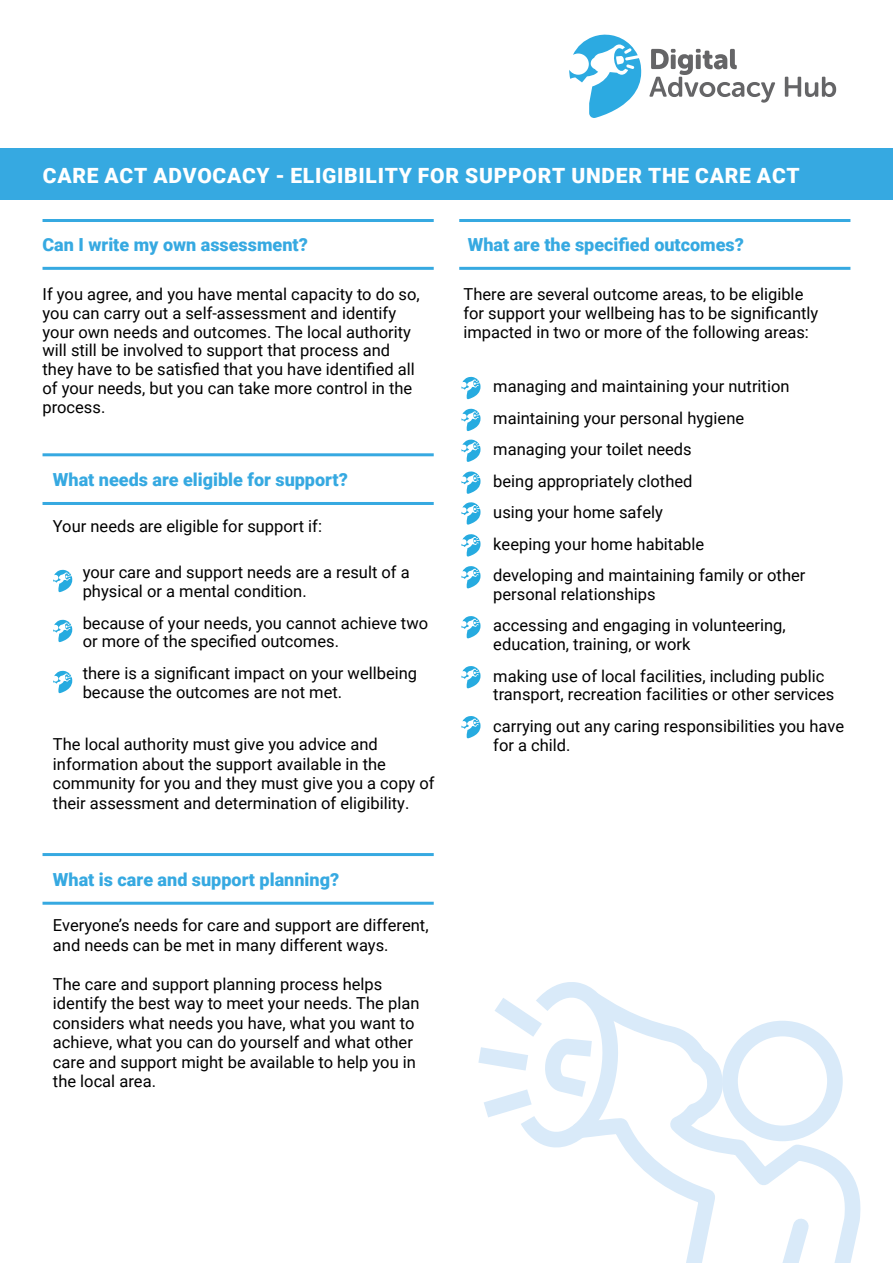
<style>
.page{position:relative;width:893px;height:1263px;background:#fff}
.page>*{position:absolute;margin:0;border:0;box-sizing:border-box;transform-origin:0 0}
.t1{font:900 21px "Roboto";letter-spacing:.035em;color:#fff}
.t2{font:900 18px "Roboto";color:#36a9e1}
.t3{font:16.5px/18.8px "Roboto";color:#000}
</style>
<div class="page">
<hr style="left:459px;top:219px;width:391px;height:3px;background:#36a9e1">
<hr style="left:43px;top:219px;width:391px;height:3px;background:#36a9e1">
<hr style="left:459px;top:267px;width:391px;height:3px;background:#36a9e1">
<hr style="left:43px;top:267px;width:391px;height:3px;background:#36a9e1">
<div style="left:0;top:149px;width:893px;height:51px;background:#36a9e1"></div>
<svg style="left:569px;top:34px;width:72px;height:84px"></svg>
<svg style="left:649px;top:49px;width:126px;height:54px"></svg>
<svg style="left:785px;top:77px;width:51px;height:20px"></svg>
<hr style="left:43px;top:453px;width:391px;height:3px;background:#36a9e1">
<hr style="left:43px;top:502px;width:391px;height:3px;background:#36a9e1">
<svg style="left:53px;top:671px;width:19px;height:22px"></svg>
<svg style="left:53px;top:620px;width:19px;height:22px"></svg>
<svg style="left:53px;top:570px;width:19px;height:22px"></svg>
<hr style="left:43px;top:853px;width:391px;height:3px;background:#36a9e1">
<hr style="left:43px;top:902px;width:391px;height:3px;background:#36a9e1">
<svg style="left:461px;top:377px;width:19px;height:22px"></svg>
<svg style="left:461px;top:409px;width:19px;height:22px"></svg>
<svg style="left:461px;top:439px;width:19px;height:23px"></svg>
<svg style="left:461px;top:471px;width:19px;height:23px"></svg>
<svg style="left:461px;top:502px;width:19px;height:23px"></svg>
<svg style="left:461px;top:534px;width:19px;height:23px"></svg>
<svg style="left:461px;top:566px;width:19px;height:22px"></svg>
<svg style="left:461px;top:616px;width:19px;height:22px"></svg>
<svg style="left:461px;top:666px;width:19px;height:22px"></svg>
<svg style="left:461px;top:716px;width:19px;height:22px"></svg>
<svg style="left:626px;top:1151px;width:235px;height:112px"></svg>
<svg style="left:478px;top:982px;width:365px;height:169px"></svg>
<p class="t1" style="left:43px;top:160px;width:758px">CARE ACT ADVOCACY - ELIGIBILITY FOR SUPPORT UNDER THE CARE ACT</p>
<p class="t2" style="left:43px;top:232px;width:267px">Can I write my own assessment?</p>
<p class="t2" style="left:468px;top:232px;width:278px">What are the specified outcomes?</p>
<p class="t3" style="left:43px;top:284px;width:379px">If you agree, and you have mental capacity to do so, you can carry out a self-assessment and identify your own needs and outcomes. The local authority will still be involved to support that process and they have to be satisfied that you have identified all of your needs, but you can take more control in the process.</p>
<p class="t3" style="left:463px;top:284px;width:356px">There are several outcome areas, to be eligible for support your wellbeing has to be significantly impacted in two or more of the following areas:</p>
<p class="t3" style="left:493px;top:370px;width:314px;line-height:31.5px">managing and maintaining your nutrition maintaining your personal hygiene managing your toilet needs<br>being appropriately clothed<br>using your home safely<br>keeping your home habitable<br>developing and maintaining family or other</p>
<p class="t3" style="left:493px;top:578px;width:294px;line-height:31.5px">personal relationships<br>accessing and engaging in volunteering,</p>
<p class="t3" style="left:493px;top:628px;width:333px;line-height:31.5px">education, training, or work<br>making use of local facilities, including public</p>
<p class="t3" style="left:493px;top:678px;width:352px;line-height:31.5px">transport, recreation facilities or other services carrying out any caring responsibilities you have</p>
<p class="t3" style="left:493px;top:735px;width:79px">for a child.</p>
<p class="t2" style="left:53px;top:467px;width:296px">What needs are eligible for support?</p>
<p class="t3" style="left:53px;top:516px;width:271px">Your needs are eligible for support if:</p>
<p class="t3" style="left:83px;top:562px;width:329px">your care and support needs are a result of a physical or a mental condition.</p>
<p class="t3" style="left:83px;top:613px;width:347px">because of your needs, you cannot achieve two or more of the specified outcomes.</p>
<p class="t3" style="left:83px;top:662px;width:336px;line-height:19.5px">there is a significant impact on your wellbeing because the outcomes are not met.</p>
<p class="t3" style="left:53px;top:734px;width:383px;line-height:19.5px">The local authority must give you advice and information about the support available in the community for you and they must give you a copy of their assessment and determination of eligibility.</p>
<p class="t2" style="left:53px;top:867px;width:288px">What is care and support planning?</p>
<p class="t3" style="left:53px;top:915px;width:377px;line-height:19.5px">Everyone’s needs for care and support are different, and needs can be met in many different ways.</p>
<p class="t3" style="left:53px;top:973px;width:368px;line-height:19.5px">The care and support planning process helps identify the best way to meet your needs. The plan considers what needs you have, what you want to achieve, what you can do yourself and what other care and support might be available to help you in the local area.</p>
</div>
